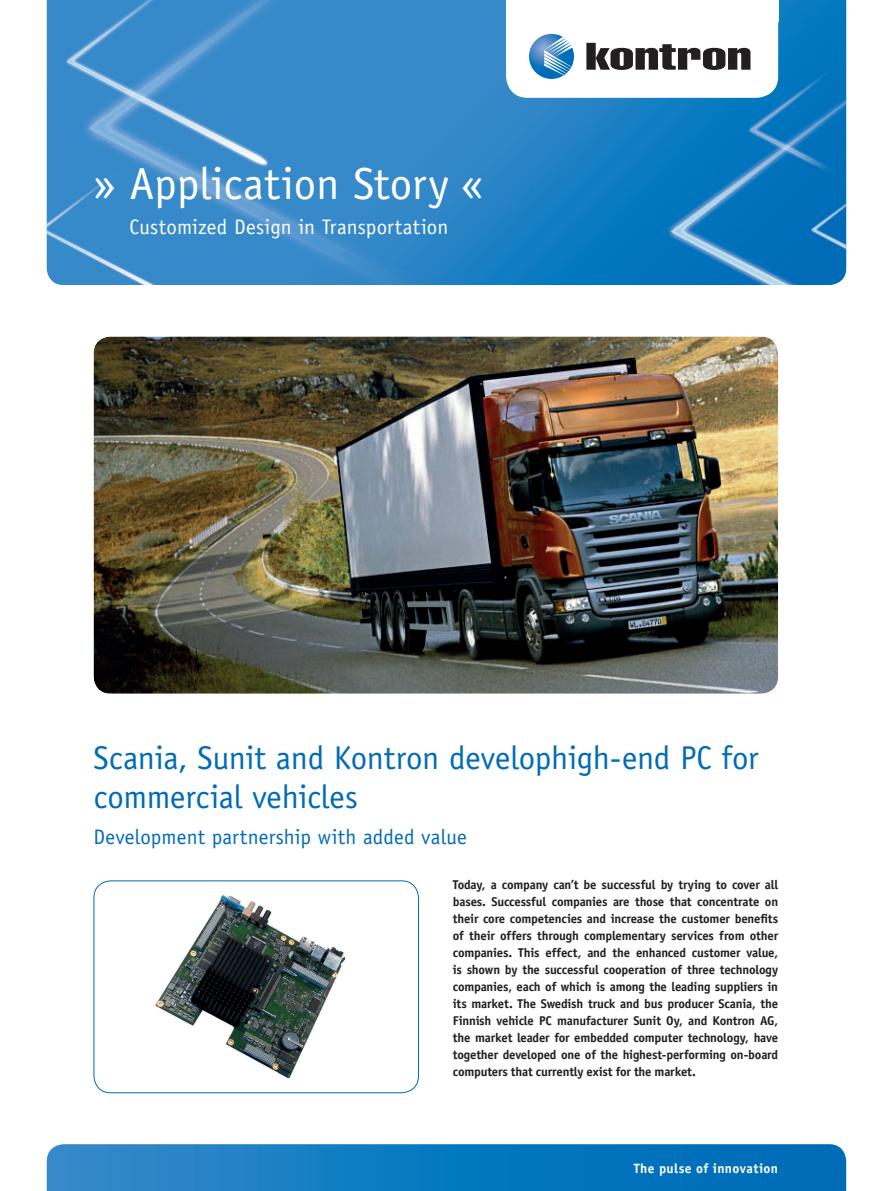
<style>
.page{position:relative;width:893px;height:1191px;background:#fff}
.page>*{position:absolute;margin:0;border:0;box-sizing:border-box;transform-origin:0 0}
.t1{font:45px "Officina Sans";color:#fff}
.t2{font:33px/39px "Officina Sans";letter-spacing:-.01em;color:#006bb6}
.t3{font:21px "Officina Sans";letter-spacing:.01em;color:#006bb6}
.t4{font:21px "Officina Sans";letter-spacing:.01em;color:#fff}
.t5{font:700 13.5px "Officina Sans";letter-spacing:.025em;color:#fff}
.t6{font:700 12.75px/17px "Officina Sans";letter-spacing:-.015em;color:#231f20;text-align:justify}
</style>
<div class="page">
<img style="left:47px;top:0;width:799px;height:285px">
<svg style="left:47px;top:1144px;width:799px;height:47px;background:#117ac0"></svg>
<svg style="left:506px;top:21px;width:272px;height:77px"></svg>
<div style="left:506px;top:0;width:272px;height:21px;background:#fff"></div>
<img style="left:94px;top:336px;width:684px;height:357px;border-radius:17px">
<img style="left:155px;top:895px;width:191px;height:184px">
<div style="left:94px;top:880px;width:325px;height:213px;border:1px solid #006bb6;border-radius:17px"></div>
<h1 class="t1" style="left:94px;top:167px;width:392px">» Application Story «</h1>
<h3 class="t4" style="left:129px;top:219px;width:320px">Customized Design in Transportation</h3>
<h2 class="t2" style="left:94px;top:741px;width:666px">Scania, Sunit and Kontron develophigh-end PC for commercial vehicles</h2>
<h3 class="t3" style="left:94px;top:828px;width:375px">Development partnership with added value</h3>
<p class="t6" style="left:453px;top:877px;width:327px">Today, a company can’t be successful by trying to cover all bases. Successful companies are those that concentrate on their core competencies and increase the customer benefits of their offers through complementary services from other companies. This effect, and the enhanced customer value, is shown by the successful cooperation of three technology companies, each of which is among the leading suppliers in its market. The Swedish truck and bus producer Scania, the Finnish vehicle PC manufacturer Sunit Oy, and Kontron AG, the market leader for embedded computer technology, have together developed one of the highest-performing on-board computers that currently exist for the market.</p>
<p class="t5" style="left:634px;top:1163px;width:146px">The pulse of innovation</p>
</div>
